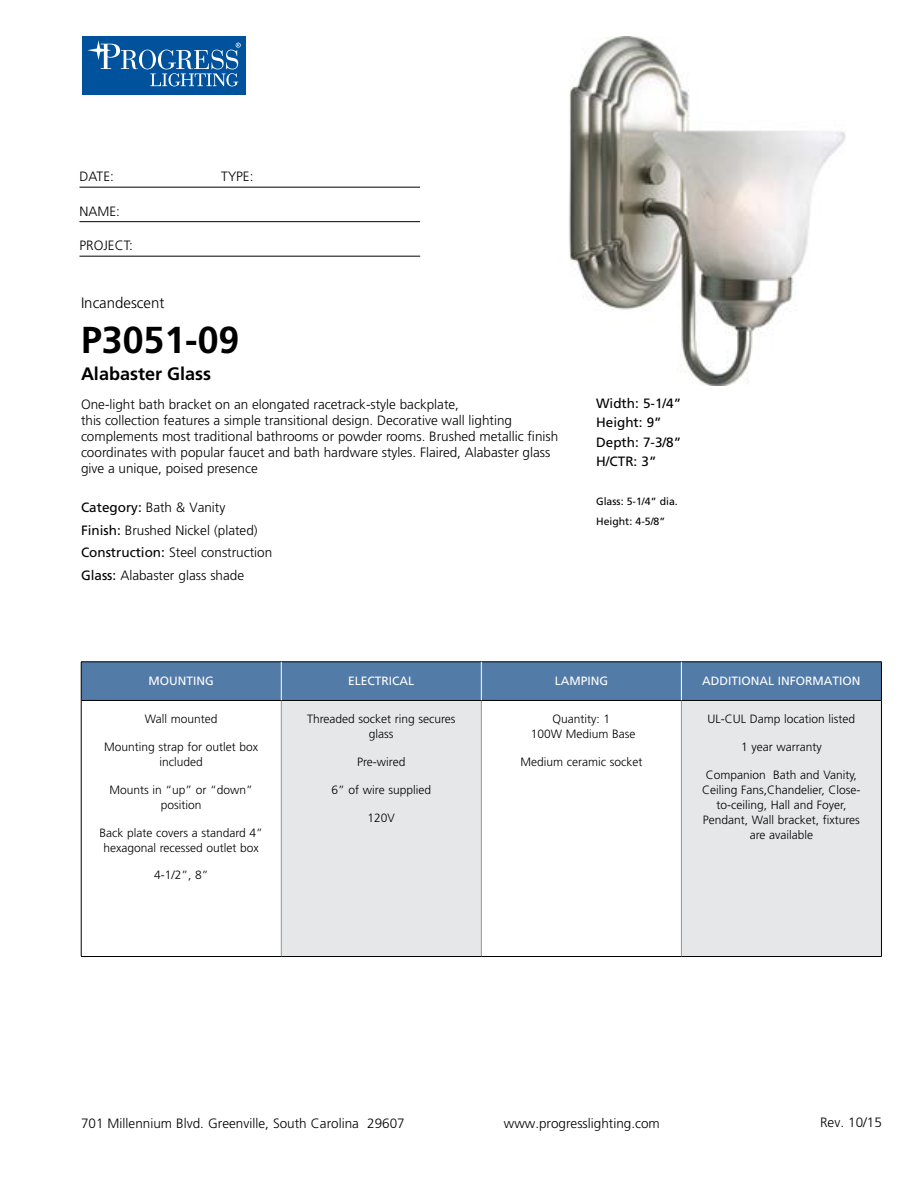
<style>
.page{position:relative;width:918px;height:1188px;background:#fff}
.page>*{position:absolute;margin:0;border:0;box-sizing:border-box;transform-origin:0 0}
.t1{font:700 37.5px "Frutiger";color:#000}
.t2{font:700 18px "Frutiger";color:#000}
.t3{font:300 15px "Frutiger";color:#000}
.t4{font:300 13.5px/16.2px "Frutiger";color:#000}
.t5{font:13.5px/19.5px "Frutiger";color:#000}
.t6{font:300 12px/15px "Frutiger";color:#000;text-align:center}
.t7{font:12px "Frutiger";color:#fff}
.t8{font:10.5px/19.5px "Frutiger";color:#000}
.s1{font-weight:400}
</style>
<div class="page">
<div style="left:82px;top:36px;width:164px;height:59px;background:#00529c"></div>
<svg style="left:139px;top:50px;width:17px;height:19px"></svg>
<div style="left:142px;top:50px;width:11px;height:19px;background:#00529c;border-radius:50%"></div>
<svg style="left:87px;top:40px;width:51px;height:29px"></svg>
<svg style="left:150px;top:43px;width:91px;height:43px"></svg>
<hr style="left:80px;top:187px;width:340px;height:1px;background:#000">
<hr style="left:80px;top:221px;width:340px;height:1px;background:#000">
<hr style="left:80px;top:256px;width:340px;height:1px;background:#000">
<div style="left:82px;top:663px;width:799px;height:37px;background:#527ba8"></div>
<div style="left:281px;top:700px;width:200px;height:257px;background:#e6e7e8"></div>
<div style="left:681px;top:700px;width:200px;height:257px;background:#e6e7e8"></div>
<hr style="left:281px;top:701px;width:1px;height:255px;background:#939598">
<hr style="left:481px;top:701px;width:1px;height:255px;background:#939598">
<hr style="left:681px;top:701px;width:1px;height:255px;background:#939598">
<hr style="left:81px;top:700px;width:200px;height:1px;background:#000">
<hr style="left:281px;top:700px;width:200px;height:1px;background:#000">
<hr style="left:481px;top:700px;width:200px;height:1px;background:#000">
<hr style="left:681px;top:700px;width:200px;height:1px;background:#000">
<hr style="left:81px;top:956px;width:200px;height:1px;background:#000">
<hr style="left:281px;top:956px;width:200px;height:1px;background:#000">
<hr style="left:481px;top:956px;width:200px;height:1px;background:#000">
<hr style="left:681px;top:956px;width:201px;height:1px;background:#000">
<hr style="left:81px;top:662px;width:200px;height:1px;background:#000">
<hr style="left:81px;top:662px;width:1px;height:38px;background:#000">
<hr style="left:281px;top:662px;width:200px;height:1px;background:#000">
<hr style="left:481px;top:662px;width:200px;height:1px;background:#000">
<hr style="left:681px;top:662px;width:201px;height:1px;background:#000">
<hr style="left:881px;top:662px;width:1px;height:38px;background:#000">
<hr style="left:81px;top:700px;width:1px;height:256px;background:#000">
<hr style="left:881px;top:700px;width:1px;height:256px;background:#000">
<hr style="left:281px;top:662px;width:1px;height:38px;background:#fff">
<hr style="left:681px;top:662px;width:1px;height:38px;background:#fff">
<hr style="left:481px;top:662px;width:1px;height:38px;background:#fff">
<img style="left:569px;top:36px;width:277px;height:349px">
<p class="t4" style="left:80px;top:169px;width:36px">DATE:</p>
<p class="t4" style="left:221px;top:169px;width:34px">TYPE:</p>
<p class="t4" style="left:80px;top:203px;width:42px">NAME:</p>
<p class="t4" style="left:80px;top:238px;width:55px">PROJECT:</p>
<p class="t3" style="left:81px;top:295px;width:85px">Incandescent</p>
<h1 class="t1" style="left:81px;top:318px;width:160px">P3051-09</h1>
<h2 class="t2" style="left:81px;top:364px;width:132px">Alabaster Glass</h2>
<p class="t4" style="left:81px;top:396px;width:479px">One-light bath bracket on an elongated racetrack-style backplate,<br>this collection features a simple transitional design. Decorative wall lighting complements most traditional bathrooms or powder rooms. Brushed metallic finish coordinates with popular faucet and bath hardware styles. Flaired, Alabaster glass give a unique, poised presence</p>
<p class="t4" style="left:81px;top:496px;width:193px;line-height:22.5px"><span class="s1">Category:</span> Bath &amp; Vanity<br><span class="s1">Finish:</span> Brushed Nickel (plated)<br><span class="s1">Construction:</span> Steel construction<br><span class="s1">Glass:</span> Alabaster glass shade</p>
<p class="t5" style="left:596px;top:393px;width:87px">Width: 5-1/4”<br>Height: 9”<br>Depth: 7-3/8”<br>H/CTR: 3”</p>
<p class="t8" style="left:596px;top:492px;width:83px">Glass: 5-1/4” dia.<br>Height: 4-5/8”</p>
<p class="t7" style="left:149px;top:673px;width:67px">MOUNTING</p>
<p class="t7" style="left:348px;top:673px;width:68px">ELECTRICAL</p>
<p class="t7" style="left:555px;top:673px;width:55px">LAMPING</p>
<p class="t7" style="left:702px;top:673px;width:160px">ADDITIONAL INFORMATION</p>
<p class="t6" style="left:145px;top:712px;width:74px">Wall mounted</p>
<p class="t6" style="left:104px;top:739px;width:156px">Mounting strap for outlet box included</p>
<p class="t6" style="left:110px;top:782px;width:145px">Mounts in “up” or “down” position</p>
<p class="t6" style="left:100px;top:825px;width:165px">Back plate covers a standard 4” hexagonal recessed outlet box</p>
<p class="t6" style="left:154px;top:868px;width:56px">4-1/2”, 8”</p>
<p class="t6" style="left:307px;top:712px;width:150px">Threaded socket ring secures glass</p>
<p class="t6" style="left:357px;top:754px;width:50px">Pre-wired</p>
<p class="t6" style="left:332px;top:782px;width:101px">6” of wire supplied</p>
<p class="t6" style="left:368px;top:810px;width:29px">120V</p>
<p class="t6" style="left:708px;top:712px;width:149px">UL-CUL Damp location listed</p>
<p class="t6" style="left:741px;top:740px;width:82px">1 year warranty</p>
<p class="t6" style="left:702px;top:767px;width:160px">Companion Bath and Vanity,<br>Ceiling Fans,Chandelier, Close&shy;to-ceiling, Hall and Foyer,<br>Pendant, Wall bracket, fixtures are available</p>
<p class="t6" style="left:531px;top:712px;width:106px">Quantity: 1<br>100W Medium Base</p>
<p class="t6" style="left:520px;top:754px;width:123px">Medium ceramic socket</p>
<p class="t4" style="left:81px;top:1115px;width:325px">701 Millennium Blvd. Greenville, South Carolina 29607</p>
<p class="t4" style="left:504px;top:1115px;width:158px">www.progresslighting.com</p>
<p class="t4" style="left:820px;top:1114px;width:63px">Rev. 10/15</p>
</div>
